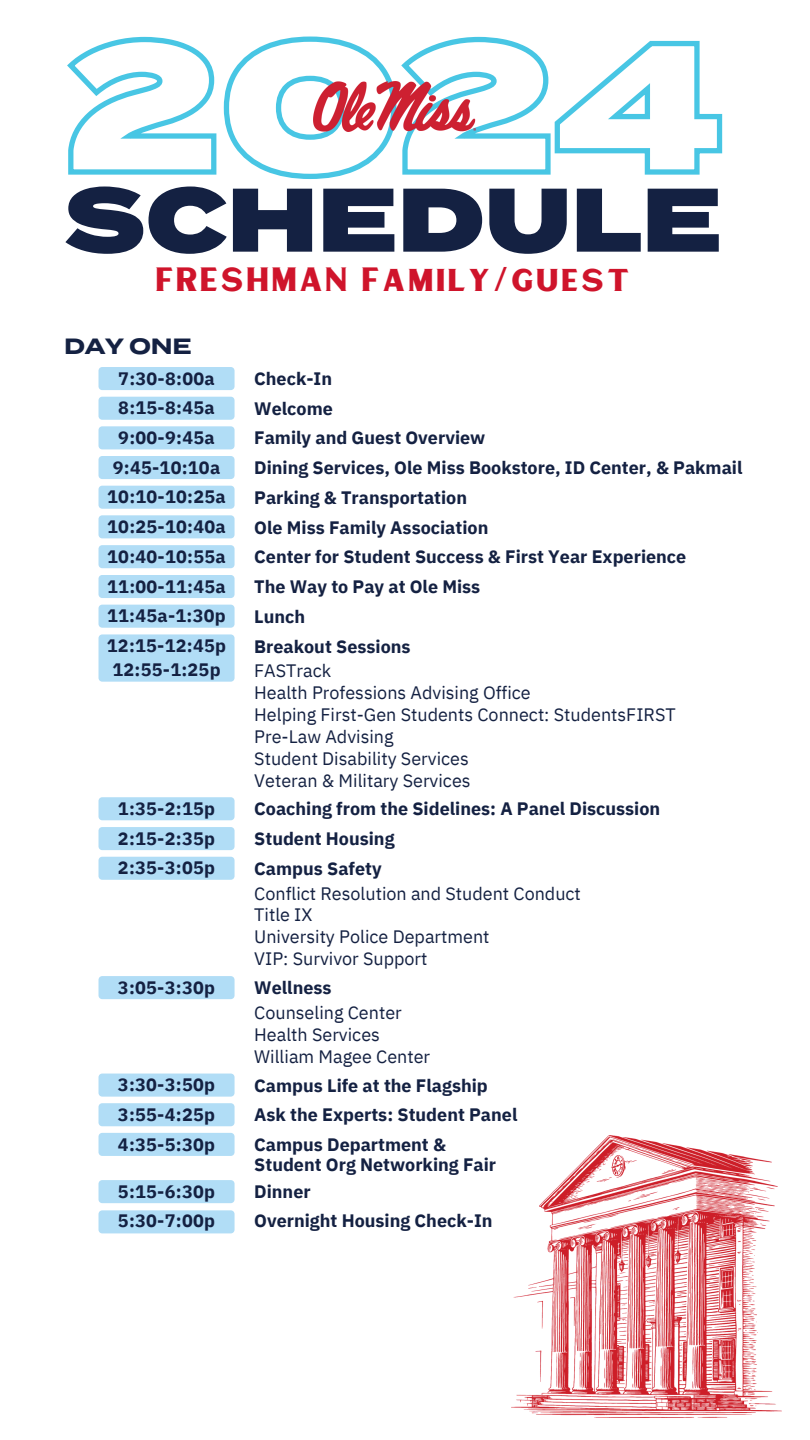
<style>
.page{position:relative;width:810px;height:1440px;background:#fff}
.page>*{position:absolute;margin:0;border:0;box-sizing:border-box;transform-origin:0 0}
.t1{font:900 90px "Termina Test";color:#142142}
.t2{font:31.4px "Matrole";letter-spacing:.1em;color:#cf142b}
.t3{font:700 22.1px "Termina Test";letter-spacing:-.015em;color:#142142}
.t4{font:700 18px/24.6px "IBM Plex Sans";color:#142142;text-align:center}
.t5{font:18px "IBM Plex Sans";color:#142142}
</style>
<div class="page">
<svg style="left:67px;top:36px;width:656px;height:143px"></svg>
<img style="left:314px;top:81px;width:162px;height:51px">
<div style="left:99px;top:857px;width:136px;height:23px;background:#b1ddf6"></div>
<div style="left:99px;top:367px;width:136px;height:23px;background:#b1ddf6"></div>
<div style="left:99px;top:397px;width:136px;height:23px;background:#b1ddf6"></div>
<div style="left:99px;top:426px;width:136px;height:23px;background:#b1ddf6"></div>
<div style="left:99px;top:456px;width:136px;height:23px;background:#b1ddf6"></div>
<div style="left:99px;top:486px;width:136px;height:23px;background:#b1ddf6"></div>
<div style="left:99px;top:515px;width:136px;height:23px;background:#b1ddf6"></div>
<div style="left:99px;top:575px;width:136px;height:23px;background:#b1ddf6"></div>
<div style="left:99px;top:605px;width:136px;height:23px;background:#b1ddf6"></div>
<div style="left:99px;top:634px;width:136px;height:48px;background:#b1ddf6"></div>
<div style="left:99px;top:827px;width:136px;height:23px;background:#b1ddf6"></div>
<div style="left:99px;top:1133px;width:136px;height:23px;background:#b1ddf6"></div>
<div style="left:99px;top:1074px;width:136px;height:23px;background:#b1ddf6"></div>
<div style="left:99px;top:976px;width:136px;height:23px;background:#b1ddf6"></div>
<div style="left:99px;top:1103px;width:136px;height:23px;background:#b1ddf6"></div>
<div style="left:99px;top:1180px;width:136px;height:23px;background:#b1ddf6"></div>
<div style="left:99px;top:1210px;width:136px;height:23px;background:#b1ddf6"></div>
<img style="left:511px;top:1136px;width:271px;height:281px">
<div style="left:99px;top:545px;width:136px;height:23px;background:#b1ddf6"></div>
<div style="left:99px;top:797px;width:136px;height:23px;background:#b1ddf6"></div>
<h2 class="t1" style="left:64px;top:165px;width:660px">SCHEDULE</h2>
<h3 class="t2" style="left:156px;top:260px;width:475px">FRESHMAN FAMILY/GUEST</h3>
<h4 class="t3" style="left:64px;top:333px;width:129px">DAY ONE</h4>
<h5 class="t4" style="left:118px;top:366px;width:98px">7:30-8:00a</h5>
<h5 class="t4" style="left:254px;top:366px;width:79px">Check-In</h5>
<h5 class="t4" style="left:118px;top:395px;width:98px">8:15-8:45a</h5>
<h5 class="t4" style="left:254px;top:396px;width:80px">Welcome</h5>
<h5 class="t4" style="left:118px;top:425px;width:98px">9:00-9:45a</h5>
<h5 class="t4" style="left:254px;top:425px;width:233px">Family and Guest Overview</h5>
<h5 class="t4" style="left:113px;top:455px;width:109px">9:45-10:10a</h5>
<h5 class="t4" style="left:254px;top:455px;width:490px">Dining Services, Ole Miss Bookstore, ID Center, &amp; Pakmail</h5>
<h5 class="t4" style="left:107px;top:484px;width:120px">10:10-10:25a</h5>
<h5 class="t4" style="left:254px;top:485px;width:214px">Parking &amp; Transportation</h5>
<h5 class="t4" style="left:107px;top:514px;width:120px">10:25-10:40a</h5>
<h5 class="t4" style="left:254px;top:515px;width:236px">Ole Miss Family Association</h5>
<p class="t4" style="left:107px;top:544px;width:120px">10:40-10:55a</p>
<h5 class="t4" style="left:254px;top:544px;width:434px">Center for Student Success &amp; First Year Experience</h5>
<h5 class="t4" style="left:107px;top:574px;width:120px">11:00-11:45a</h5>
<h5 class="t4" style="left:254px;top:574px;width:228px">The Way to Pay at Ole Miss</h5>
<h5 class="t4" style="left:107px;top:603px;width:120px">11:45a-1:30p</h5>
<h5 class="t4" style="left:254px;top:604px;width:52px">Lunch</h5>
<h5 class="t4" style="left:107px;top:633px;width:121px">12:15-12:45p<br>12:55-1:25p</h5>
<h5 class="t4" style="left:254px;top:634px;width:158px">Breakout Sessions</h5>
<h5 class="t5" style="left:254px;top:659px;width:78px">FASTrack</h5>
<h5 class="t5" style="left:254px;top:681px;width:278px">Health Professions Advising Office</h5>
<h5 class="t5" style="left:254px;top:703px;width:423px">Helping First-Gen Students Connect: StudentsFIRST</h5>
<h5 class="t5" style="left:254px;top:725px;width:141px">Pre-Law Advising</h5>
<h5 class="t5" style="left:254px;top:747px;width:216px">Student Disability Services</h5>
<p class="t5" style="left:254px;top:769px;width:218px">Veteran &amp; Military Services</p>
<h5 class="t4" style="left:118px;top:796px;width:99px">1:35-2:15p</h5>
<h5 class="t4" style="left:254px;top:796px;width:408px">Coaching from the Sidelines: A Panel Discussion</h5>
<p class="t4" style="left:118px;top:826px;width:99px">2:15-2:35p</p>
<p class="t4" style="left:254px;top:826px;width:142px">Student Housing</p>
<h5 class="t4" style="left:118px;top:855px;width:99px">2:35-3:05p</h5>
<h5 class="t4" style="left:254px;top:856px;width:129px">Campus Safety</h5>
<h5 class="t5" style="left:254px;top:881px;width:328px">Conflict Resolution and Student Conduct</h5>
<h5 class="t5" style="left:254px;top:903px;width:60px">Title IX</h5>
<h5 class="t5" style="left:254px;top:925px;width:237px">University Police Department</h5>
<h5 class="t5" style="left:254px;top:947px;width:175px">VIP: Survivor Support</h5>
<h5 class="t4" style="left:118px;top:975px;width:99px">3:05-3:30p</h5>
<h5 class="t4" style="left:254px;top:975px;width:79px">Wellness</h5>
<p class="t5" style="left:254px;top:1001px;width:149px">Counseling Center</p>
<p class="t5" style="left:254px;top:1023px;width:127px">Health Services</p>
<p class="t5" style="left:254px;top:1045px;width:177px">William Magee Center</p>
<p class="t4" style="left:118px;top:1072px;width:99px">3:30-3:50p</p>
<h5 class="t4" style="left:254px;top:1073px;width:235px">Campus Life at the Flagship</h5>
<p class="t4" style="left:118px;top:1102px;width:99px">3:55-4:25p</p>
<h5 class="t4" style="left:254px;top:1102px;width:265px">Ask the Experts: Student Panel</h5>
<p class="t4" style="left:118px;top:1131px;width:99px">4:35-5:30p</p>
<p class="t4" style="left:254px;top:1134px;width:243px;line-height:20.5px;text-align:left">Campus Department &amp;<br>Student Org Networking Fair</p>
<p class="t4" style="left:118px;top:1179px;width:99px">5:15-6:30p</p>
<p class="t4" style="left:254px;top:1179px;width:58px">Dinner</p>
<p class="t4" style="left:118px;top:1208px;width:99px">5:30-7:00p</p>
<h5 class="t4" style="left:254px;top:1208px;width:240px">Overnight Housing Check-In</h5>
</div>
